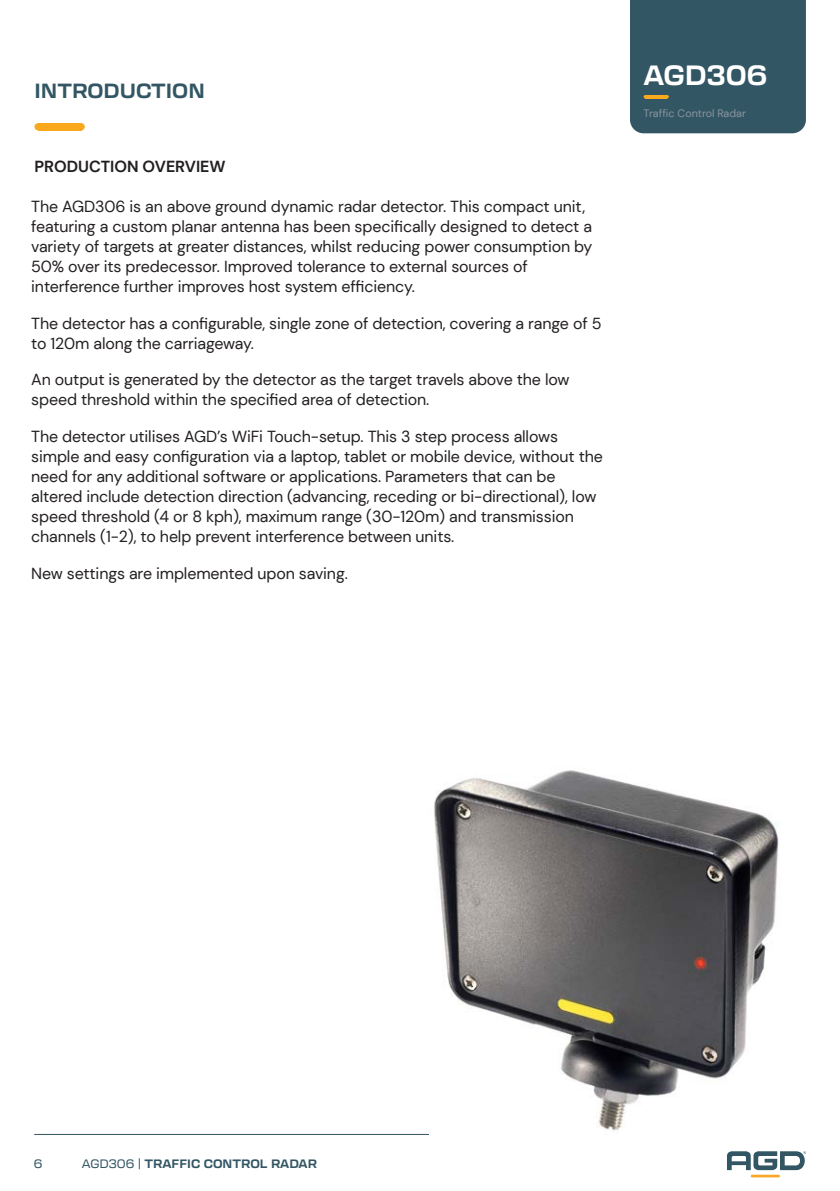
<style>
.page{position:relative;width:840px;height:1191px;background:#fff}
.page>*{position:absolute;margin:0;border:0;box-sizing:border-box;transform-origin:0 0}
.t1{font:700 27.4px "Transducer";color:#fff}
.t2{font:700 20.2px "Transducer";color:#335664}
.t3{font:16px/20px "DM Sans";letter-spacing:-.01em;color:#231f20}
.t4{font:700 16px "DM Sans";color:#231f20}
.t5{font:700 12px "Transducer";color:#335664}
.t6{font:12px "Transducer";color:#335664}
.t7{font:10.8px "DM Sans";color:#8a95a0}
.s1{font-weight:400}
</style>
<div class="page">
<hr style="left:34px;top:1134px;width:771px;height:1px;background:#335664">
<div style="left:630px;top:0;width:175px;height:133px;background:#335664"></div>
<hr style="left:645px;top:95px;width:21px;height:4px;background:#f9a91b">
<svg style="left:727px;top:1151px;width:78px;height:19px"></svg>
<hr style="left:750px;top:1174px;width:29px;height:3px;background:#faa828">
<img style="left:434px;top:770px;width:345px;height:361px">
<div style="left:78px;top:123px;width:7px;height:7px;background:#f9a91b;border-radius:50%"></div>
<div style="left:34px;top:123px;width:8px;height:7px;background:#f9a91b;border-radius:50%"></div>
<div style="left:38px;top:123px;width:43px;height:7px;background:#f9a91b"></div>
<p class="t2" style="left:34px;top:76px;width:172px">INTRODUCTION</p>
<p class="t4" style="left:34px;top:156px;width:193px">PRODUCTION OVERVIEW</p>
<p class="t3" style="left:31px;top:196px;width:562px">The AGD306 is an above ground dynamic radar detector. This compact unit, featuring a custom planar antenna has been specifically designed to detect a variety of targets at greater distances, whilst reducing power consumption by 50% over its predecessor. Improved tolerance to external sources of interference further improves host system efficiency.</p>
<p class="t3" style="left:31px;top:313px;width:571px">The detector has a configurable, single zone of detection, covering a range of 5 to 120m along the carriageway.</p>
<p class="t3" style="left:31px;top:369px;width:539px">An output is generated by the detector as the target travels above the low speed threshold within the specified area of detection.</p>
<p class="t3" style="left:31px;top:426px;width:572px">The detector utilises AGD’s WiFi Touch-setup. This 3 step process allows simple and easy configuration via a laptop, tablet or mobile device, without the need for any additional software or applications. Parameters that can be altered include detection direction (advancing, receding or bi-directional), low speed threshold (4 or 8 kph), maximum range (30-120m) and transmission channels (1-2), to help prevent interference between units.</p>
<p class="t3" style="left:31px;top:563px;width:318px">New settings are implemented upon saving.</p>
<h1 class="t1" style="left:643px;top:56px;width:125px">AGD306</h1>
<p class="t7" style="left:643px;top:106px;width:104px">Traffic Control Radar</p>
<p class="t6" style="left:34px;top:1155px;width:10px">6</p>
<p class="t5" style="left:82px;top:1154px;width:236px"><span class="s1">AGD306 |</span> TRAFFIC CONTROL RADAR</p>
</div>
